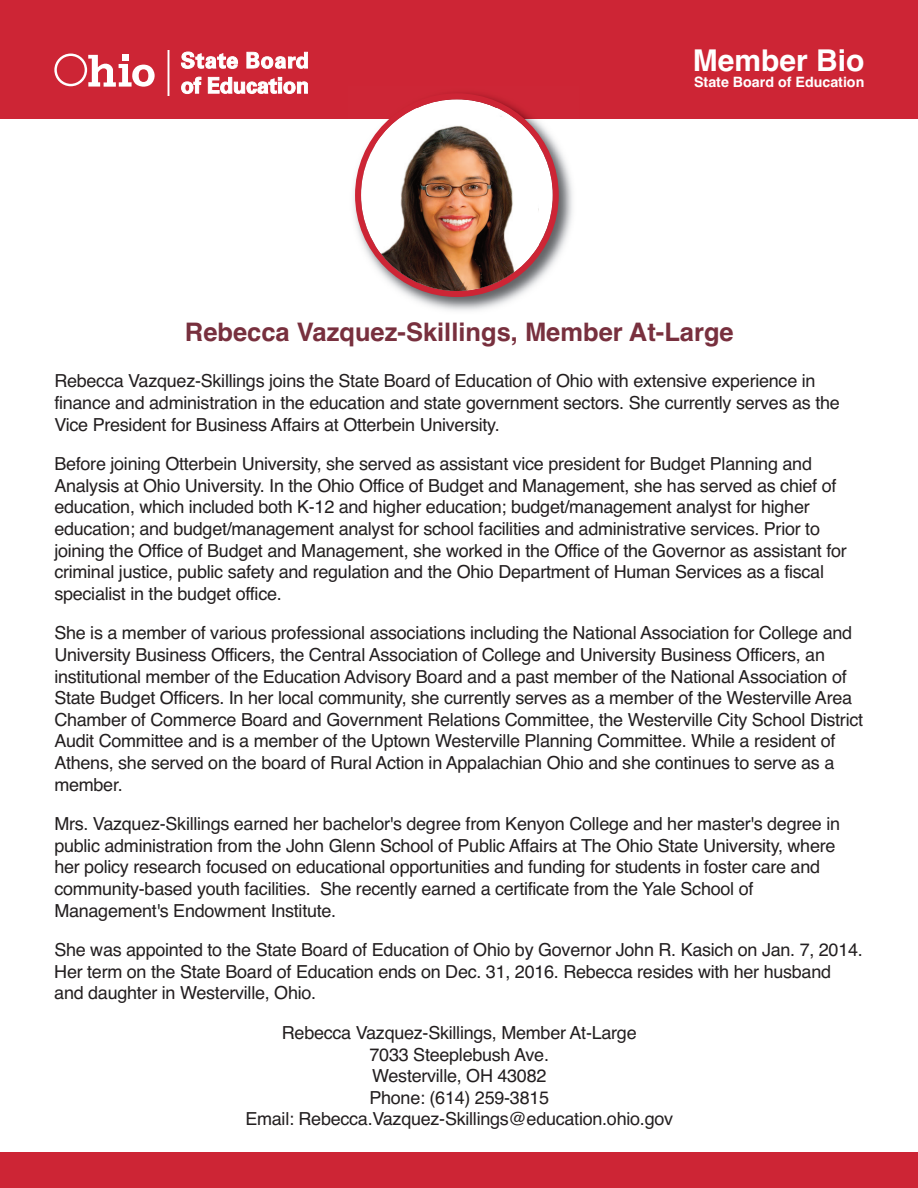
<style>
.page{position:relative;width:918px;height:1188px;background:#fff}
.page>*{position:absolute;margin:0;border:0;box-sizing:border-box;transform-origin:0 0}
.t1{font:700 30px "Helvetica";color:#fff}
.t2{font:700 25.5px "Helvetica";color:#78303e}
.t3{font:18px/21.6px "Helvetica";letter-spacing:-.015em;color:#231f20}
.t4{font:700 14.25px "Helvetica";color:#fff}
</style>
<div class="page">
<div style="left:0;top:1152px;width:918px;height:36px;background:#cd2535"></div>
<div style="left:0;top:0;width:918px;height:118px;background:#cd2535"></div>
<svg style="left:88px;top:55px;width:67px;height:32px"></svg>
<div style="left:54px;top:54px;width:33px;height:32px;border:2px solid #fff;border-radius:50%"></div>
<div style="left:168px;top:50px;width:1px;height:46px;border:1px solid #fff"></div>
<svg style="left:181px;top:52px;width:57px;height:17px"></svg>
<svg style="left:247px;top:52px;width:61px;height:17px"></svg>
<svg style="left:181px;top:77px;width:20px;height:17px"></svg>
<svg style="left:208px;top:77px;width:100px;height:17px"></svg>
<img style="left:349px;top:92px;width:229px;height:219px">
<svg style="left:355px;top:93px;width:204px;height:204px"></svg>
<img style="left:376px;top:108px;width:163px;height:183px">
<h1 class="t1" style="left:693px;top:43px;width:173px">Member Bio</h1>
<p class="t4" style="left:694px;top:74px;width:172px">State Board of Education</p>
<h2 class="t2" style="left:185px;top:317px;width:550px">Rebecca Vazquez-Skillings, Member At-Large</h2>
<p class="t3" style="left:54px;top:370px;width:787px">Rebecca Vazquez-Skillings joins the State Board of Education of Ohio with extensive experience in finance and administration in the education and state government sectors. She currently serves as the<br>Vice President for Business Affairs at Otterbein University.</p>
<p class="t3" style="left:54px;top:453px;width:794px">Before joining Otterbein University, she served as assistant vice president for Budget Planning and Analysis at Ohio University. In the Ohio Office of Budget and Management, she has served as chief of education, which included both K-12 and higher education; budget/management analyst for higher education; and budget/management analyst for school facilities and administrative services. Prior to joining the Office of Budget and Management, she worked in the Office of the Governor as assistant for criminal justice, public safety and regulation and the Ohio Department of Human Services as a fiscal specialist in the budget office.</p>
<p class="t3" style="left:54px;top:622px;width:810px">She is a member of various professional associations including the National Association for College and University Business Officers, the Central Association of College and University Business Officers, an institutional member of the Education Advisory Board and a past member of the National Association of State Budget Officers. In her local community, she currently serves as a member of the Westerville Area Chamber of Commerce Board and Government Relations Committee, the Westerville City School District Audit Committee and is a member of the Uptown Westerville Planning Committee. While a resident of Athens, she served on the board of Rural Action in Appalachian Ohio and she continues to serve as a member.</p>
<p class="t3" style="left:54px;top:813px;width:787px">Mrs. Vazquez-Skillings earned her bachelor's degree from Kenyon College and her master's degree in public administration from the John Glenn School of Public Affairs at The Ohio State University, where her policy research focused on educational opportunities and funding for students in foster care and community-based youth facilities. She recently earned a certificate from the Yale School of Management's Endowment Institute.</p>
<p class="t3" style="left:54px;top:939px;width:810px">She was appointed to the State Board of Education of Ohio by Governor John R. Kasich on Jan. 7, 2014.<br>Her term on the State Board of Education ends on Dec. 31, 2016. Rebecca resides with her husband and daughter in Westerville, Ohio.</p>
<p class="t3" style="left:245px;top:1022px;width:429px;text-align:center">Rebecca Vazquez-Skillings, Member At-Large<br>7033 Steeplebush Ave.<br>Westerville, OH 43082<br>Phone: (614) 259-3815<br>Email: Rebecca.Vazquez-Skillings@education.ohio.gov</p>
</div>
